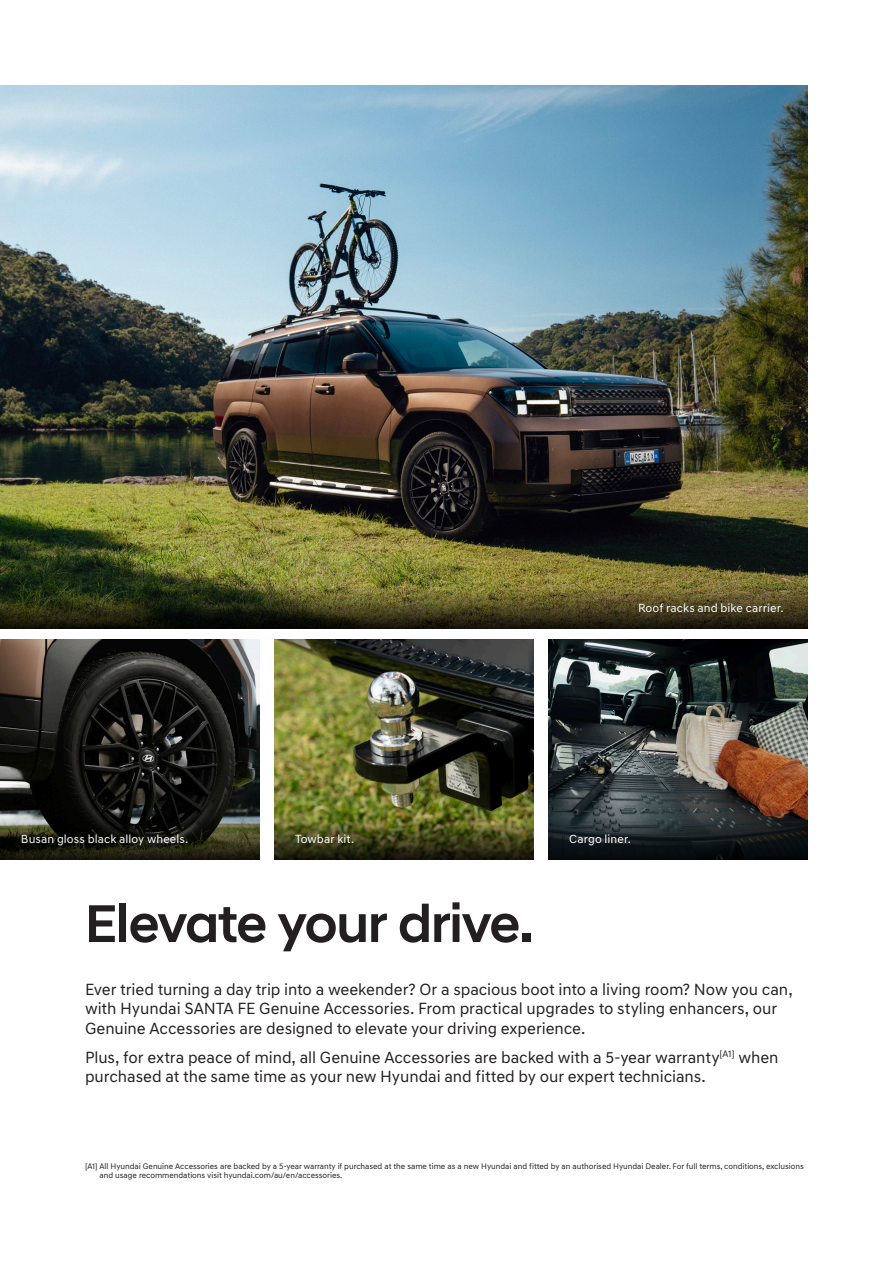
<style>
.page{position:relative;width:893px;height:1263px;background:#fff}
.page>*{position:absolute;margin:0;border:0;box-sizing:border-box;transform-origin:0 0}
.Main_Headings{font:500 54px "Hyundai Sans Head";letter-spacing:-.02em;color:#231f20}
.Bodycopy{font:16.5px/19.8px "Hyundai Sans Text";letter-spacing:-.005em;color:#231f20}
.Bodycopy-2{font:12px "Hyundai Sans Text";letter-spacing:.01em;color:#fff}
.LEGAL{font:8.25px/9.3px "Hyundai Sans Text";letter-spacing:-.005em;color:#231f20}
</style>
<div class="page">
<img style="left:0;top:85px;width:808px;height:501px">
<img style="left:548px;top:640px;width:260px;height:177px">
<img style="left:274px;top:640px;width:260px;height:177px">
<img style="left:0;top:640px;width:260px;height:177px">
<svg style="left:0;top:817px;width:260px;height:43px;background:#26261b"></svg>
<img style="left:274px;top:817px;width:260px;height:43px">
<svg style="left:548px;top:817px;width:260px;height:43px;background:#191f21"></svg>
<svg style="left:0;top:586px;width:808px;height:43px;background:#3c3a1b"></svg>
<p class="Bodycopy-2" style="left:638px;top:601px;width:147px">Roof racks and bike carrier.</p>
<p class="Bodycopy-2" style="left:21px;top:832px;width:169px">Busan gloss black alloy wheels.</p>
<p class="Bodycopy-2" style="left:295px;top:832px;width:61px">Towbar kit.</p>
<p class="Bodycopy-2" style="left:569px;top:832px;width:63px">Cargo liner.</p>
<p class="Main_Headings" style="left:85px;top:891px;width:450px">Elevate your drive.</p>
<p class="Bodycopy" style="left:85px;top:979px;width:709px">Ever tried turning a day trip into a weekender? Or a spacious boot into a living room? Now you can, with Hyundai SANTA FE Genuine Accessories. From practical upgrades to styling enhancers, our<br>Genuine Accessories are designed to elevate your driving experience.</p>
<p class="Bodycopy" style="left:85px;top:1047px;width:695px">Plus, for extra peace of mind, all Genuine Accessories are backed with a 5-year warranty<sup>[A1]</sup> when purchased at the same time as your new Hyundai and fitted by our expert technicians.</p>
<p class="LEGAL" style="left:100px;top:1161px;width:706px;text-indent:-15px">[A1] All Hyundai Genuine Accessories are backed by a 5-year warranty if purchased at the same time as a new Hyundai and fitted by an authorised Hyundai Dealer. For full terms, conditions, exclusions and usage recommendations visit hyundai.com/au/en/accessories.</p>
</div>
